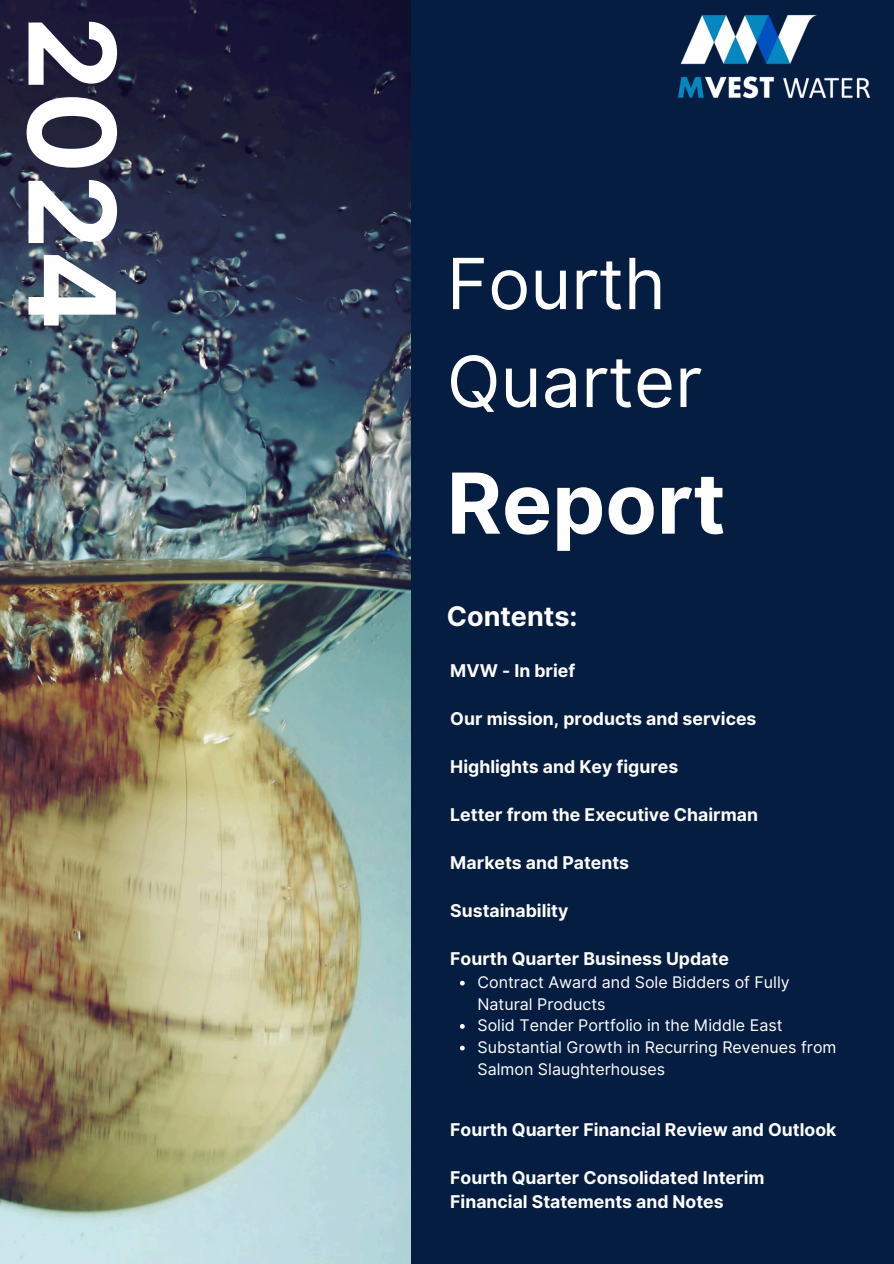
<style>
.page{position:relative;width:894px;height:1264px;background:#fff}
.page>*{position:absolute;margin:0;border:0;box-sizing:border-box;transform-origin:0 0}
.t1{font:700 120px "Inter";color:#fff}
.t2{font:700 84px "Inter";color:#fff}
.t3{font:70.5px/97.8px "Inter";color:#fff}
.t4{font:700 27px "Inter";color:#fff}
.t5{font:700 17.55px "Inter";color:#fefefe}
.t6{font:700 17.55px/24px "Inter";color:#fff}
.t7{font:16.05px/21.6px "Inter";color:#fefefe}
</style>
<div class="page">
<div style="left:410px;top:0;width:483px;height:1263px;background:#051d40"></div>
<img style="left:678px;top:15px;width:192px;height:84px">
<img style="left:0;top:0;width:410px;height:1263px">
<svg style="left:460px;top:980px;width:4px;height:5px"></svg>
<svg style="left:460px;top:1024px;width:4px;height:4px"></svg>
<svg style="left:460px;top:1045px;width:4px;height:5px"></svg>
<p class="t1" style="left:144px;top:15px;width:316px;rotate:90deg">2024</p>
<p class="t3" style="left:446px;top:234px;width:257px">Fourth<br>Quarter</p>
<h1 class="t2" style="left:446px;top:453px;width:280px">Report</h1>
<p class="t4" style="left:446px;top:600px;width:132px">Contents:</p>
<h3 class="t5" style="left:450px;top:659px;width:126px">MVW - In brief</h3>
<h2 class="t5" style="left:450px;top:707px;width:307px">Our mission, products and services</h2>
<h4 class="t5" style="left:450px;top:756px;width:229px">Highlights and Key figures</h4>
<h5 class="t5" style="left:450px;top:804px;width:309px">Letter from the Executive Chairman</h5>
<h5 class="t5" style="left:450px;top:852px;width:180px">Markets and Patents</h5>
<h5 class="t5" style="left:450px;top:900px;width:120px">Sustainability</h5>
<h5 class="t5" style="left:450px;top:948px;width:280px">Fourth Quarter Business Update</h5>
<h5 class="t7" style="left:477px;top:971px;width:314px">Contract Award and Sole Bidders of Fully<br>Natural Products</h5>
<h5 class="t7" style="left:477px;top:1014px;width:306px">Solid Tender Portfolio in the Middle East</h5>
<h5 class="t7" style="left:477px;top:1036px;width:360px">Substantial Growth in Recurring Revenues from<br>Salmon Slaughterhouses</h5>
<p class="t5" style="left:450px;top:1118px;width:387px">Fourth Quarter Financial Review and Outlook</p>
<p class="t6" style="left:450px;top:1165px;width:315px">Fourth Quarter Consolidated Interim<br>Financial Statements and Notes</p>
</div>
